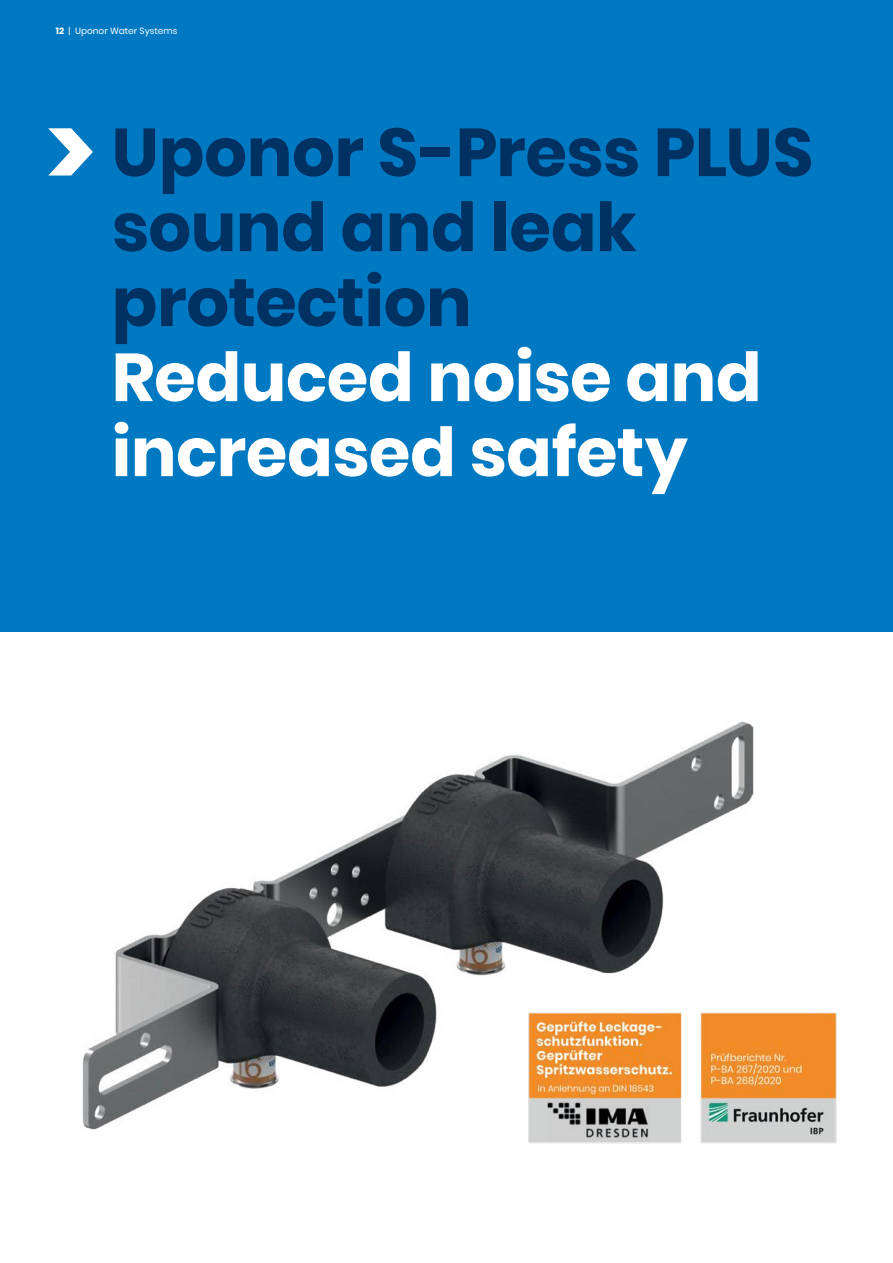
<style>
.page{position:relative;width:893px;height:1263px;background:#fff}
.page>*{position:absolute;margin:0;border:0;box-sizing:border-box;transform-origin:0 0}
.t1{font:700 67.5px/75px "Poppins";letter-spacing:-.005em;color:#003163}
.t2{font:700 67.5px/75px "Poppins";letter-spacing:-.005em;color:#fff}
.t3{font:9px "Poppins";color:#fff}
.s1{font-weight:700}
</style>
<div class="page">
<div style="left:0;top:0;width:893px;height:631px;background:#0079c2"></div>
<hr style="left:892px;top:631px;width:1px;height:632px;background:#e1edf9">
<img style="left:0;top:631px;width:883px;height:513px">
<svg style="left:48px;top:128px;width:45px;height:48px"></svg>
<p class="t3" style="left:56px;top:26px;width:123px"><span class="s1">12</span> | Uponor Water Systems</p>
<p class="t1" style="left:112px;top:115px;width:703px">Uponor S-Press PLUS sound and leak protection</p>
<p class="t2" style="left:112px;top:340px;width:651px">Reduced noise and increased safety</p>
</div>
